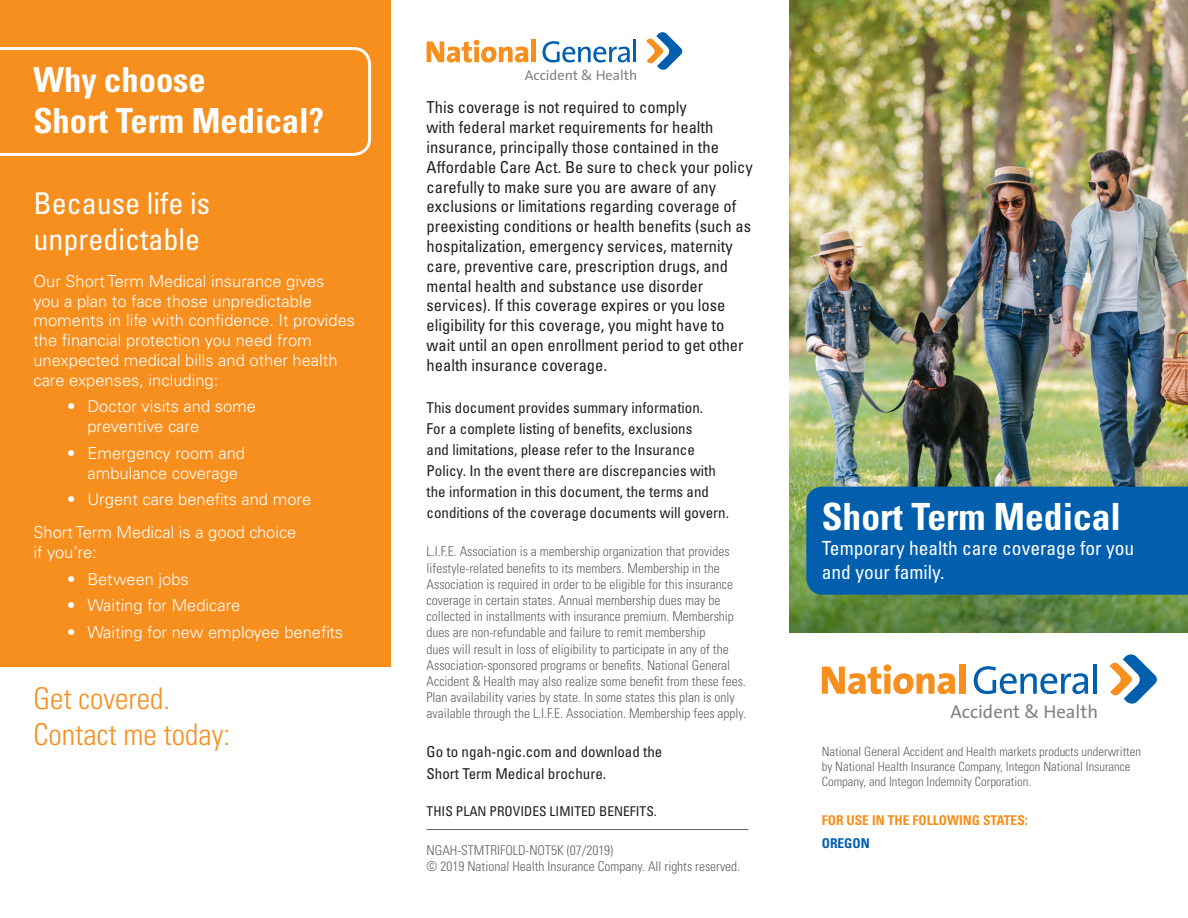
<style>
.page{position:relative;width:1188px;height:918px;background:#fff}
.page>*{position:absolute;margin:0;border:0;box-sizing:border-box;transform-origin:0 0}
.t1{font:700 condensed 37.5px "Univers LT Std";color:#fff}
.t2{font:700 condensed 34.5px/41.4px "Univers LT Std";color:#fff}
.t3{font:condensed 30px/36px "Univers LT Std";color:#fff}
.t4{font:300 condensed 30px "Univers LT Std";color:#f68f1e}
.t5{font:condensed 19.5px/23.4px "Univers LT Std";color:#fff}
.t6{font:18.6px "The Sans";color:#808285}
.t7{font:condensed 16.5px/19.8px "Univers LT Std";color:#231f20}
.t8{font:300 16.5px/19.8px "Univers LT Std";color:#fff}
.body{font:condensed 15px/21px "Univers LT Std";color:#231f20}
.t9{font:14.25px "The Sans";color:#808285}
.t10{font:300 condensed 13.5px/16.2px "Univers LT Std";color:#636366}
.t11{font:condensed 13.5px "Univers LT Std";color:#231f20}
.t12{font:700 condensed 13.5px "Univers LT Std";color:#f68f1e}
.t13{font:700 condensed 13.5px "Univers LT Std";color:#015fae}
.t14{font:300 condensed 12.75px/15.3px "Univers LT Std";color:#636366}
</style>
<div class="page">
<img style="left:789px;top:0;width:399px;height:633px">
<div style="left:806px;top:487px;width:382px;height:108px;background:#015fae"></div>
<div style="left:0;top:0;width:390px;height:666px;background:#f68f1e"></div>
<svg style="left:0;top:47px;width:371px;height:109px"></svg>
<svg style="left:1110px;top:654px;width:47px;height:50px"></svg>
<svg style="left:822px;top:664px;width:133px;height:30px"></svg>
<div style="left:959px;top:664px;width:6px;height:30px;background:#f68f1e"></div>
<svg style="left:974px;top:666px;width:114px;height:28px"></svg>
<hr style="left:1093px;top:664px;width:4px;height:30px;background:#015fae">
<svg style="left:646px;top:32px;width:36px;height:38px"></svg>
<svg style="left:427px;top:40px;width:101px;height:23px"></svg>
<div style="left:531px;top:40px;width:5px;height:22px;background:#f68f1e"></div>
<svg style="left:543px;top:41px;width:87px;height:21px"></svg>
<hr style="left:634px;top:40px;width:2px;height:22px;background:#015fae">
<hr style="left:427px;top:829px;width:321px;height:1px;background:#636366">
<p class="t2" style="left:33px;top:59px;width:292px">Why choose<br>Short Term Medical?</p>
<p class="t3" style="left:33px;top:184px;width:178px">Because life is unpredictable</p>
<p class="t8" style="left:33px;top:271px;width:323px">Our Short Term Medical insurance gives<br>you a plan to face those unpredictable moments in life with confidence. It provides the financial protection you need from unexpected medical bills and other health care expenses, including:</p>
<p class="t8" style="left:87px;top:397px;width:170px;text-indent:-20px">• Doctor visits and some preventive care</p>
<p class="t8" style="left:87px;top:443px;width:159px;text-indent:-20px">• Emergency room and ambulance coverage</p>
<p class="t8" style="left:67px;top:489px;width:246px">• Urgent care benefits and more</p>
<p class="t8" style="left:33px;top:523px;width:265px">Short Term Medical is a good choice if you’re:</p>
<p class="t8" style="left:67px;top:569px;width:123px">• Between jobs</p>
<p class="t8" style="left:67px;top:596px;width:175px">• Waiting for Medicare</p>
<p class="t8" style="left:67px;top:622px;width:278px">• Waiting for new employee benefits</p>
<p class="t4" style="left:33px;top:680px;width:138px">Get covered.</p>
<p class="t4" style="left:33px;top:716px;width:198px">Contact me today:</p>
<p class="t9" style="left:525px;top:64px;width:114px">Accident &amp; Health</p>
<p class="t7" style="left:427px;top:97px;width:328px">This coverage is not required to comply<br>with federal market requirements for health insurance, principally those contained in the Affordable Care Act. Be sure to check your policy carefully to make sure you are aware of any exclusions or limitations regarding coverage of preexisting conditions or health benefits (such as hospitalization, emergency services, maternity care, preventive care, prescription drugs, and mental health and substance use disorder services). If this coverage expires or you lose eligibility for this coverage, you might have to wait until an open enrollment period to get other health insurance coverage.</p>
<p class="body" style="left:427px;top:397px;width:304px">This document provides summary information.<br>For a complete listing of benefits, exclusions<br>and limitations, please refer to the Insurance Policy. In the event there are discrepancies with the information in this document, the terms and conditions of the coverage documents will govern.</p>
<p class="t10" style="left:427px;top:543px;width:321px">L.I.F.E. Association is a membership organization that provides lifestyle-related benefits to its members. Membership in the Association is required in order to be eligible for this insurance coverage in certain states. Annual membership dues may be collected in installments with insurance premium. Membership dues are non-refundable and failure to remit membership<br>dues will result in loss of eligibility to participate in any of the Association-sponsored programs or benefits. National General Accident &amp; Health may also realize some benefit from these fees.<br>Plan availability varies by state. In some states this plan is only available through the L.I.F.E. Association. Membership fees apply.</p>
<p class="body" style="left:427px;top:741px;width:237px">Go to ngah-ngic.com and download the</p>
<p class="body" style="left:427px;top:763px;width:181px">Short Term Medical brochure.</p>
<p class="t11" style="left:427px;top:803px;width:232px">THIS PLAN PROVIDES LIMITED BENEFITS.</p>
<p class="t10" style="left:427px;top:842px;width:315px">NGAH-STMTRIFOLD-NOT5K (07/2019)<br>© 2019 National Health Insurance Company. All rights reserved.</p>
<p class="t1" style="left:822px;top:494px;width:301px">Short Term Medical</p>
<p class="t5" style="left:822px;top:536px;width:314px">Temporary health care coverage for you and your family.</p>
<p class="t6" style="left:950px;top:696px;width:149px">Accident &amp; Health</p>
<p class="t14" style="left:822px;top:744px;width:321px">National General Accident and Health markets products underwritten by National Health Insurance Company, Integon National Insurance<br>Company, and Integon Indemnity Corporation.</p>
<p class="t12" style="left:822px;top:812px;width:208px">FOR USE IN THE FOLLOWING STATES:</p>
<p class="t13" style="left:822px;top:834px;width:50px">OREGON</p>
</div>
